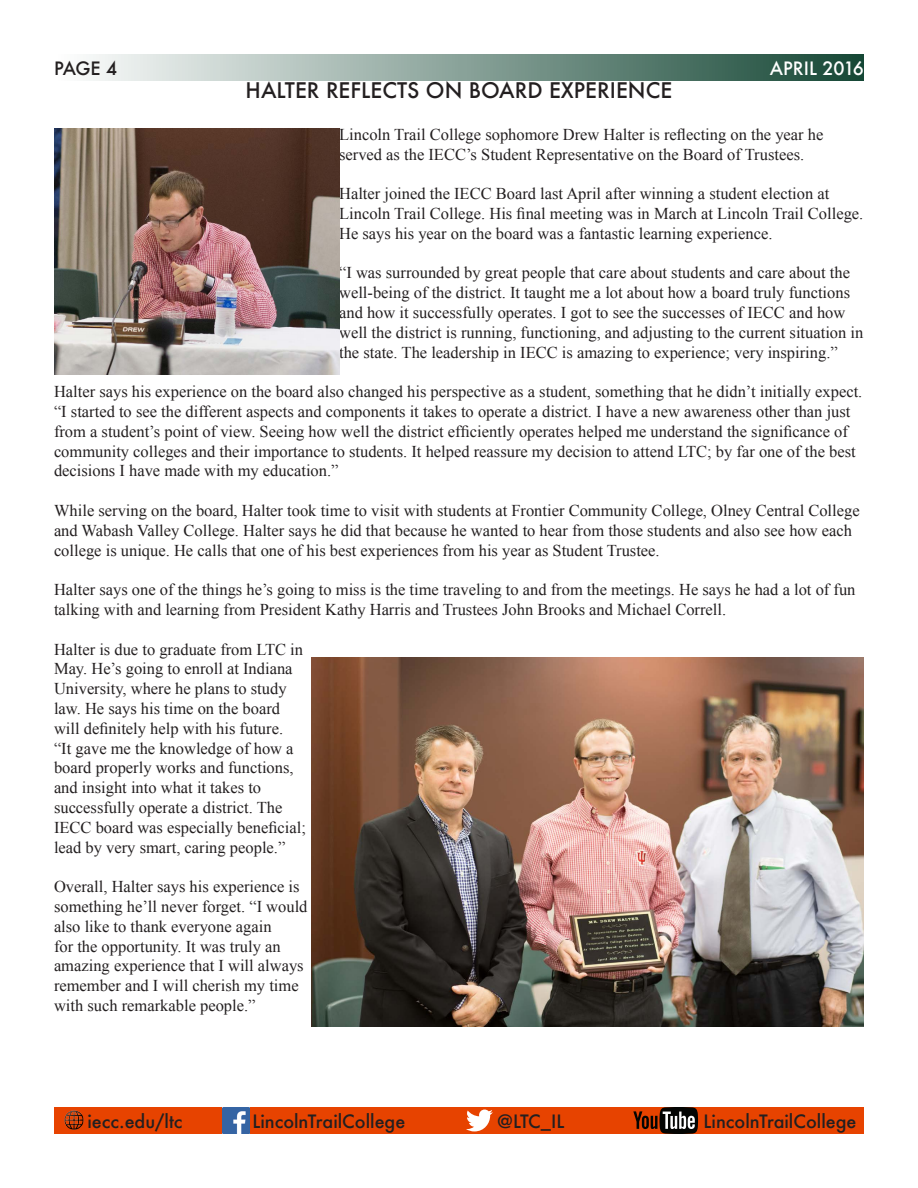
<style>
.page{position:relative;width:918px;height:1188px;background:#fff}
.page>*{position:absolute;margin:0;border:0;box-sizing:border-box;transform-origin:0 0}
.t1{font:500 21px "Futura";color:#231f20}
.t2{font:500 18px "Futura";color:#231f20}
.t3{font:500 18px "Futura";color:#fff}
.t4{font:16.5px/19.8px "Times New Roman";color:#231f20}
</style>
<div class="page">
<div style="left:54px;top:54px;width:810px;height:27px;background:linear-gradient(to right,#fff,#164735)"></div>
<div style="left:54px;top:1107px;width:810px;height:27px;background:#e74300"></div>
<img style="left:64px;top:1110px;width:20px;height:20px">
<svg style="left:466px;top:1110px;width:27px;height:21px"></svg>
<img style="left:222px;top:1107px;width:27px;height:27px">
<svg style="left:633px;top:1107px;width:65px;height:27px"></svg>
<img style="left:54px;top:129px;width:285px;height:246px">
<img style="left:311px;top:658px;width:553px;height:368px">
<p class="t2" style="left:54px;top:56px;width:65px">PAGE 4</p>
<p class="t3" style="left:770px;top:56px;width:96px">APRIL 2016</p>
<p class="t1" style="left:246px;top:76px;width:428px">HALTER REFLECTS ON BOARD EXPERIENCE</p>
<p class="t4" style="left:339px;top:124px;width:486px">Lincoln Trail College sophomore Drew Halter is reflecting on the year he served as the IECC’s Student Representative on the Board of Trustees.</p>
<p class="t4" style="left:339px;top:183px;width:526px">Halter joined the IECC Board last April after winning a student election at<br>Lincoln Trail College. His final meeting was in March at Lincoln Trail College.<br>He says his year on the board was a fantastic learning experience.</p>
<p class="t4" style="left:339px;top:263px;width:526px">“I was surrounded by great people that care about students and care about the well-being of the district. It taught me a lot about how a board truly functions and how it successfully operates. I got to see the successes of IECC and how well the district is running, functioning, and adjusting to the current situation in the state. The leadership in IECC is amazing to experience; very inspiring.”</p>
<p class="t4" style="left:54px;top:381px;width:810px">Halter says his experience on the board also changed his perspective as a student, something that he didn’t initially expect. “I started to see the different aspects and components it takes to operate a district. I have a new awareness other than just from a student’s point of view. Seeing how well the district efficiently operates helped me understand the significance of community colleges and their importance to students. It helped reassure my decision to attend LTC; by far one of the best decisions I have made with my education.”</p>
<p class="t4" style="left:54px;top:500px;width:807px">While serving on the board, Halter took time to visit with students at Frontier Community College, Olney Central College and Wabash Valley College. Halter says he did that because he wanted to hear from those students and also see how each college is unique. He calls that one of his best experiences from his year as Student Trustee.</p>
<p class="t4" style="left:54px;top:579px;width:803px">Halter says one of the things he’s going to miss is the time traveling to and from the meetings. He says he had a lot of fun talking with and learning from President Kathy Harris and Trustees John Brooks and Michael Correll.</p>
<p class="t4" style="left:54px;top:639px;width:254px">Halter is due to graduate from LTC in May. He’s going to enroll at Indiana University, where he plans to study law. He says his time on the board will definitely help with his future.<br>“It gave me the knowledge of how a board properly works and functions, and insight into what it takes to successfully operate a district. The IECC board was especially beneficial; lead by very smart, caring people.”</p>
<p class="t4" style="left:54px;top:876px;width:255px">Overall, Halter says his experience is something he’ll never forget. “I would also like to thank everyone again<br>for the opportunity. It was truly an amazing experience that I will always remember and I will cherish my time with such remarkable people.”</p>
<p class="t2" style="left:88px;top:1109px;width:97px">iecc.edu/ltc</p>
<p class="t2" style="left:252px;top:1109px;width:154px">LincolnTrailCollege</p>
<p class="t2" style="left:497px;top:1109px;width:69px">@LTC_IL</p>
<p class="t2" style="left:704px;top:1109px;width:154px">LincolnTrailCollege</p>
</div>
